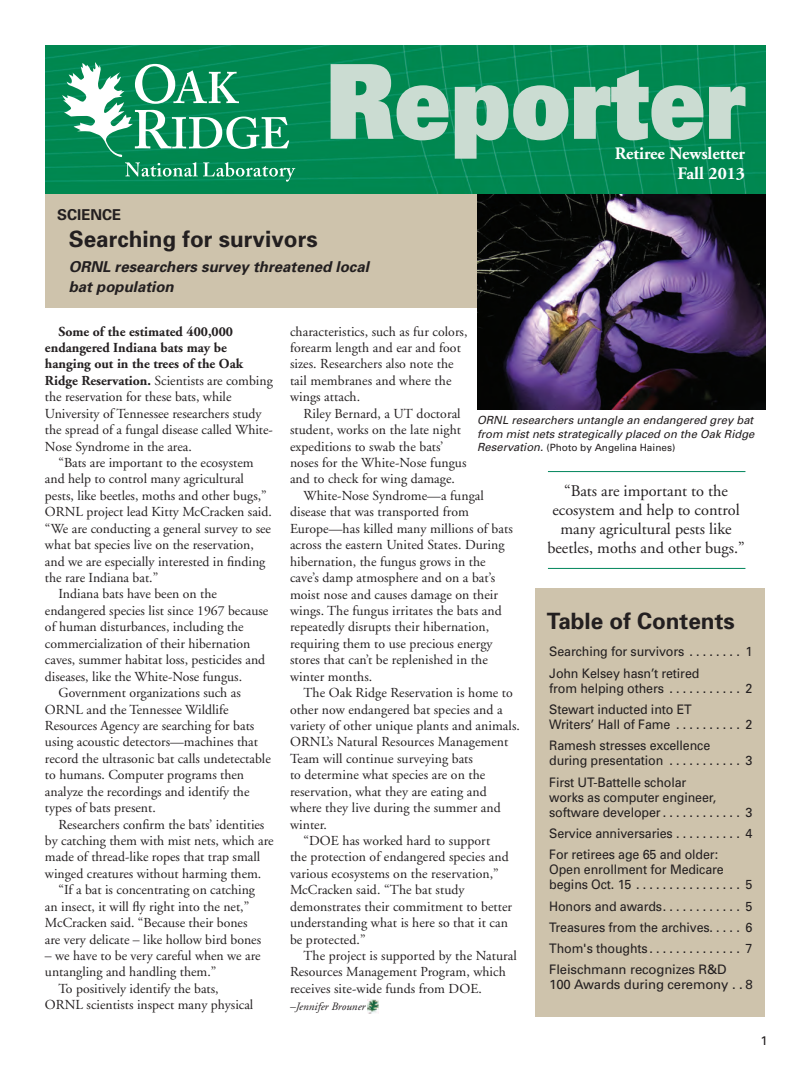
<style>
.page{position:relative;width:810px;height:1080px;background:#fff}
.page>*{position:absolute;margin:0;border:0;box-sizing:border-box;transform-origin:0 0}
.t1{font:900 103.5px "Univers";color:#cbdcd2;scale:.87 1}
.t2{font:700 22.5px "Univers";color:#231f20}
.t3{font:700 17.5px/20px "Adobe Garamond";color:#fff;text-align:right}
.t4{font:16.25px/18.8px "Adobe Garamond";color:#231f20;text-align:center}
.t5{font:italic 700 15px/20px "Univers";color:#231f20}
.t6{font:700 15px "Univers";color:#231f20}
.t7{font:13.75px/16.4px "Adobe Garamond";color:#231f20}
.t8{font:13.12px/21.2px "Univers";letter-spacing:-.01em;color:#231f20;scale:.95 1}
.t9{font:13.12px "Univers";letter-spacing:-.01em;color:#231f20}
.t10{font:12.5px "Univers";color:#231f20}
.t11{font:italic 11.25px/13.5px "Univers";color:#231f20}
.t12{font:italic 11.25px "Adobe Garamond";letter-spacing:.005em;color:#231f20}
.t13{font:10px "Univers";color:#231f20}
.s1{font-weight:700}
.s2{font-family:"Times"}
.s3{font-style:italic;font-size:11.25px}
</style>
<div class="page">
<div style="left:45px;top:193px;width:529px;height:114px;background:#cec3ac"></div>
<img style="left:477px;top:193px;width:288px;height:217px">
<img style="left:45px;top:45px;width:720px;height:148px">
<svg style="left:62px;top:62px;width:233px;height:120px"></svg>
<div style="left:535px;top:589px;width:230px;height:428px;background:#cec3ac"></div>
<hr style="left:548px;top:471px;width:197px;height:1px;background:#00855b">
<hr style="left:548px;top:568px;width:197px;height:1px;background:#00855b">
<img style="left:368px;top:1000px;width:10px;height:14px">
<h1 class="t1" style="left:326px;top:34px;width:484px">Reporter</h1>
<p class="t3" style="left:615px;top:144px;width:132px">Retiree Newsletter<br>Fall 2013</p>
<p class="t6" style="left:57px;top:205px;width:66px">SCIENCE</p>
<h2 class="t2" style="left:69px;top:225px;width:250px">Searching for survivors</h2>
<p class="t5" style="left:69px;top:257px;width:302px">ORNL researchers survey threatened local bat population</p>
<p class="t7" style="left:45px;top:323px;width:230px;text-indent:14px"><span class="s1">Some of the estimated 400,000 endangered Indiana bats may be hanging out in the trees of the Oak Ridge Reservation.</span> Scientists are combing the reservation for these bats, while University of Tennessee researchers study the spread of a fungal disease called White-Nose Syndrome in the area.</p>
<p class="t7" style="left:58px;top:455px;width:197px">“Bats are important to the ecosystem</p>
<p class="t7" style="left:45px;top:471px;width:201px">and help to control many agricultural</p>
<p class="t7" style="left:45px;top:488px;width:223px">pests, like beetles, moths and other bugs,”</p>
<p class="t7" style="left:45px;top:504px;width:228px">ORNL project lead Kitty McCracken said.</p>
<p class="t7" style="left:45px;top:521px;width:228px">“We are conducting a general survey to see</p>
<p class="t7" style="left:45px;top:537px;width:210px">what bat species live on the reservation,</p>
<p class="t7" style="left:45px;top:553px;width:222px">and we are especially interested in finding</p>
<p class="t7" style="left:45px;top:570px;width:115px">the rare Indiana bat.”</p>
<p class="t7" style="left:58px;top:586px;width:160px">Indiana bats have been on the</p>
<p class="t7" style="left:45px;top:603px;width:225px">endangered species list since 1967 because</p>
<p class="t7" style="left:45px;top:619px;width:200px">of human disturbances, including the</p>
<p class="t7" style="left:45px;top:636px;width:207px">commercialization of their hibernation</p>
<p class="t7" style="left:45px;top:652px;width:222px">caves, summer habitat loss, pesticides and</p>
<p class="t7" style="left:45px;top:668px;width:199px">diseases, like the White-Nose fungus.</p>
<p class="t7" style="left:58px;top:685px;width:184px">Government organizations such as</p>
<p class="t7" style="left:45px;top:701px;width:185px">ORNL and the Tennessee Wildlife</p>
<p class="t7" style="left:45px;top:718px;width:211px">Resources Agency are searching for bats</p>
<p class="t7" style="left:45px;top:734px;width:215px">using acoustic detectors—machines that</p>
<p class="t7" style="left:45px;top:751px;width:227px">record the ultrasonic bat calls undetectable</p>
<p class="t7" style="left:45px;top:767px;width:201px">to humans. Computer programs then</p>
<p class="t7" style="left:45px;top:783px;width:206px">analyze the recordings and identify the</p>
<p class="t7" style="left:45px;top:800px;width:112px">types of bats present.</p>
<p class="t7" style="left:58px;top:816px;width:207px">Researchers confirm the bats’ identities</p>
<p class="t7" style="left:45px;top:833px;width:230px">by catching them with mist nets, which are</p>
<p class="t7" style="left:45px;top:849px;width:217px">made of thread-like ropes that trap small</p>
<p class="t7" style="left:45px;top:866px;width:218px">winged creatures without harming them.</p>
<p class="t7" style="left:58px;top:882px;width:198px">“If a bat is concentrating on catching</p>
<p class="t7" style="left:45px;top:898px;width:206px">an insect, it will fly right into the net,”</p>
<p class="t7" style="left:45px;top:915px;width:204px">McCracken said. “Because their bones</p>
<p class="t7" style="left:45px;top:931px;width:218px">are very delicate <span class="s2">–</span> like hollow bird bones</p>
<p class="t7" style="left:45px;top:948px;width:217px"><span class="s2">–</span> we have to be very careful when we are</p>
<p class="t7" style="left:45px;top:964px;width:173px">untangling and handling them.”</p>
<p class="t7" style="left:58px;top:981px;width:162px">To positively identify the bats,</p>
<p class="t7" style="left:45px;top:997px;width:210px">ORNL scientists inspect many physical</p>
<p class="t7" style="left:290px;top:323px;width:179px">characteristics, such as fur colors, forearm length and ear and foot sizes. Researchers also note the tail membranes and where the wings attach.</p>
<p class="t7" style="left:304px;top:406px;width:159px">Riley Bernard, a UT doctoral</p>
<p class="t7" style="left:290px;top:422px;width:173px">student, works on the late night</p>
<p class="t7" style="left:290px;top:438px;width:155px">expeditions to swab the bats’</p>
<p class="t7" style="left:290px;top:455px;width:178px">noses for the White-Nose fungus</p>
<p class="t7" style="left:290px;top:471px;width:167px">and to check for wing damage.</p>
<p class="t7" style="left:304px;top:488px;width:182px">White-Nose Syndrome—a fungal</p>
<p class="t7" style="left:290px;top:504px;width:180px">disease that was transported from</p>
<p class="t7" style="left:290px;top:521px;width:224px">Europe—has killed many millions of bats</p>
<p class="t7" style="left:290px;top:537px;width:216px">across the eastern United States. During</p>
<p class="t7" style="left:290px;top:553px;width:197px">hibernation, the fungus grows in the</p>
<p class="t7" style="left:290px;top:570px;width:207px">cave’s damp atmosphere and on a bat’s</p>
<p class="t7" style="left:290px;top:586px;width:210px">moist nose and causes damage on their</p>
<p class="t7" style="left:290px;top:603px;width:213px">wings. The fungus irritates the bats and</p>
<p class="t7" style="left:290px;top:619px;width:201px">repeatedly disrupts their hibernation,</p>
<p class="t7" style="left:290px;top:636px;width:204px">requiring them to use precious energy</p>
<p class="t7" style="left:290px;top:652px;width:199px">stores that can’t be replenished in the</p>
<p class="t7" style="left:290px;top:668px;width:84px">winter months.</p>
<p class="t7" style="left:304px;top:685px;width:211px">The Oak Ridge Reservation is home to</p>
<p class="t7" style="left:290px;top:701px;width:214px">other now endangered bat species and a</p>
<p class="t7" style="left:290px;top:718px;width:232px">variety of other unique plants and animals.</p>
<p class="t7" style="left:290px;top:734px;width:220px">ORNL’s Natural Resources Management</p>
<p class="t7" style="left:290px;top:751px;width:185px">Team will continue surveying bats</p>
<p class="t7" style="left:290px;top:767px;width:197px">to determine what species are on the</p>
<p class="t7" style="left:290px;top:783px;width:198px">reservation, what they are eating and</p>
<p class="t7" style="left:290px;top:800px;width:212px">where they live during the summer and</p>
<p class="t7" style="left:290px;top:816px;width:39px">winter.</p>
<p class="t7" style="left:304px;top:833px;width:188px">“DOE has worked hard to support</p>
<p class="t7" style="left:290px;top:849px;width:220px">the protection of endangered species and</p>
<p class="t7" style="left:290px;top:866px;width:210px">various ecosystems on the reservation,”</p>
<p class="t7" style="left:290px;top:882px;width:176px">McCracken said. “The bat study</p>
<p class="t7" style="left:290px;top:899px;width:224px">demonstrates their commitment to better</p>
<p class="t7" style="left:290px;top:915px;width:219px">understanding what is here so that it can</p>
<p class="t7" style="left:290px;top:931px;width:77px">be protected.”</p>
<p class="t7" style="left:304px;top:948px;width:215px">The project is supported by the Natural</p>
<p class="t7" style="left:290px;top:964px;width:217px">Resources Management Program, which</p>
<p class="t7" style="left:290px;top:981px;width:193px">receives site-wide funds from DOE.</p>
<p class="t12" style="left:290px;top:1000px;width:77px">–Jennifer Brouner</p>
<p class="t11" style="left:477px;top:414px;width:279px">ORNL researchers untangle an endangered grey bat from mist nets strategically placed on the Oak Ridge</p>
<p class="t13" style="left:477px;top:442px;width:200px"><span class="s3">Reservation.</span> (Photo by Angelina Haines)</p>
<p class="t4" style="left:547px;top:482px;width:199px">“Bats are important to the ecosystem and help to control many agricultural pests like beetles, moths and other bugs.”</p>
<h2 class="t2" style="left:547px;top:607px;width:189px">Table of Contents</h2>
<p class="t8" style="left:549px;top:641px;width:215px">Searching for survivors . . . . . . . . 1<br>John Kelsey hasn’t retired</p>
<p class="t8" style="left:549px;top:678px;width:215px">from helping others . . . . . . . . . . . 2<br>Stewart inducted into ET</p>
<p class="t8" style="left:549px;top:714px;width:215px">Writers’ Hall of Fame . . . . . . . . . . 2<br>Ramesh stresses excellence</p>
<p class="t8" style="left:549px;top:750px;width:215px">during presentation . . . . . . . . . . . 3<br>First UT-Battelle scholar</p>
<p class="t8" style="left:549px;top:790px;width:215px;line-height:15px">works as computer engineer, software developer . . . . . . . . . . . . 3</p>
<p class="t8" style="left:549px;top:823px;width:215px">Service anniversaries . . . . . . . . . . 4<br>For retirees age 65 and older:</p>
<p class="t8" style="left:549px;top:862px;width:215px;line-height:15px">Open enrollment for Medicare begins Oct. 15 . . . . . . . . . . . . . . . . 5</p>
<p class="t8" style="left:549px;top:895px;width:215px;text-align:justify">Honors and awards . . . . . . . . . . . . 5<br>Treasures from the archives . . . . . 6<br>Thom's thoughts . . . . . . . . . . . . . . 7<br>Fleischmann recognizes R&amp;D</p>
<p class="t9" style="left:549px;top:977px;width:205px">100 Awards during ceremony . 8</p>
<p class="t10" style="left:761px;top:1033px;width:8px">1</p>
</div>
